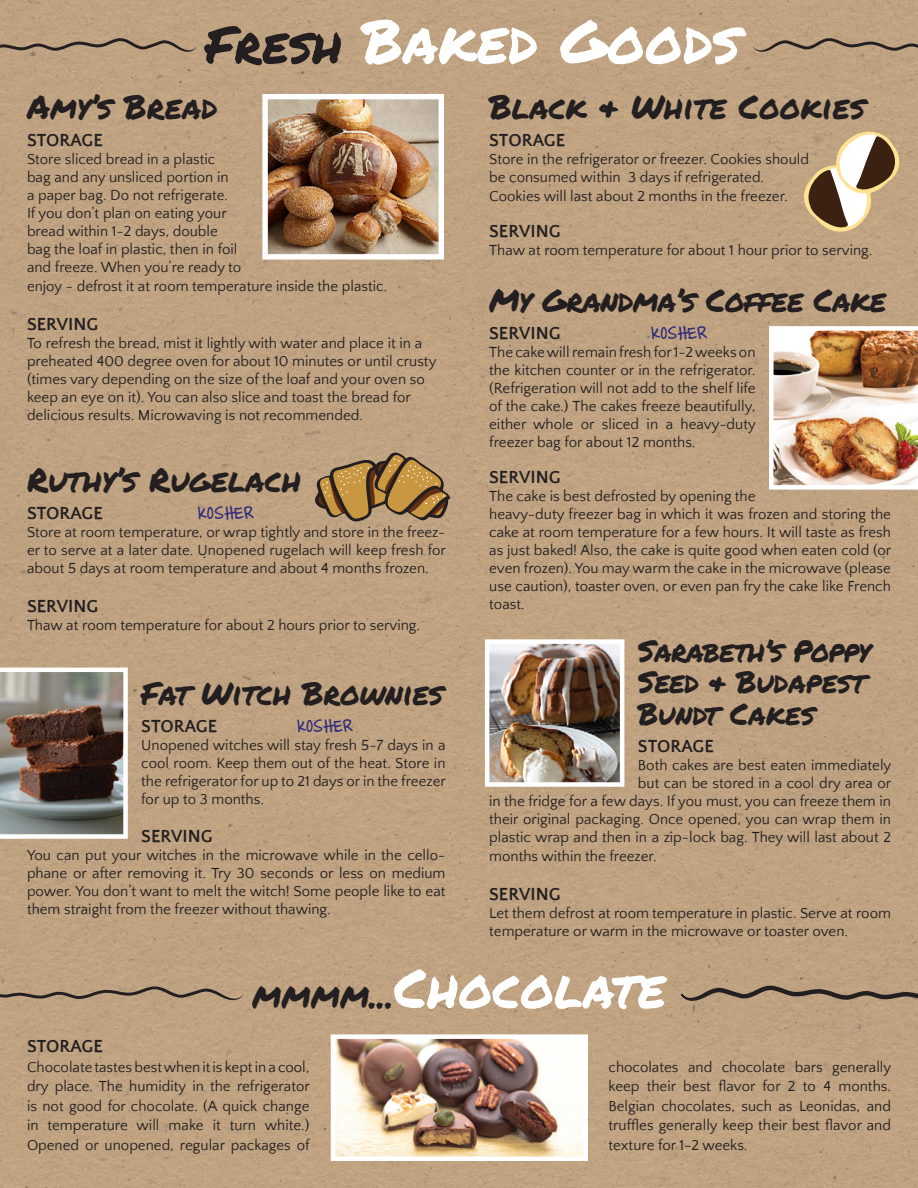
<style>
.page{position:relative;width:918px;height:1188px;background:#bfa281}
.page>*{position:absolute;margin:0;border:0;box-sizing:border-box;transform-origin:0 0}
.t1{font:60px "Permanent Marker";color:#fff}
.t2{font:54px "Permanent Marker";color:#fff}
.t3{font:33px "Permanent Marker";color:#231f20}
.t4{font:31.5px "Permanent Marker";letter-spacing:-.02em;color:#231f20}
.t5{font:30px/31.5px "Permanent Marker";letter-spacing:-.025em;color:#231f20}
.t6{font:700 18px "Quattrocento Sans";color:#231f20}
.t7{font:15px/18px "Quattrocento Sans";color:#231f20;text-align:justify}
.t8{font:700 15px "The Great Escape";letter-spacing:.05em;color:#302b7c}
.s1{font-size:51px;color:#231f20}
.s2{font-size:36px;color:#231f20}
</style>
<div class="page">
<svg style="left:314px;top:451px;width:136px;height:71px;background:#a27f4f"></svg>
<img style="left:268px;top:100px;width:170px;height:154px">
<div style="left:262px;top:94px;width:182px;height:166px;border:5px solid #fff"></div>
<img style="left:0;top:668px;width:128px;height:171px">
<svg style="left:802px;top:131px;width:99px;height:103px"></svg>
<img style="left:769px;top:326px;width:149px;height:164px">
<img style="left:490px;top:644px;width:129px;height:138px">
<div style="left:485px;top:639px;width:139px;height:148px;border:4px solid #fff"></div>
<svg style="left:0;top:35px;width:197px;height:18px;background:#a58c71"></svg>
<svg style="left:753px;top:35px;width:165px;height:18px;background:#a68d71"></svg>
<svg style="left:0;top:983px;width:244px;height:18px;background:#a58c71"></svg>
<svg style="left:679px;top:983px;width:239px;height:21px;background:#9c856b"></svg>
<img style="left:336px;top:1039px;width:247px;height:117px">
<div style="left:331px;top:1034px;width:257px;height:127px;border:4px solid #fff"></div>
<p class="t1" style="left:205px;top:-3px;width:536px"><span class="s1">Fresh</span> Baked Goods</p>
<p class="t3" style="left:489px;top:82px;width:377px">Black &amp; White Cookies</p>
<p class="t6" style="left:489px;top:130px;width:77px">STORAGE</p>
<p class="t7" style="left:489px;top:150px;width:321px">Store in the refrigerator or freezer. Cookies should</p>
<p class="t7" style="left:489px;top:168px;width:276px">be consumed within 3 days if refrigerated.</p>
<p class="t7" style="left:489px;top:188px;width:300px">Cookies will last about 2 months in the freezer.</p>
<p class="t6" style="left:489px;top:222px;width:73px">SERVING</p>
<p class="t7" style="left:489px;top:242px;width:385px">Thaw at room temperature for about 1 hour prior to serving.</p>
<p class="t4" style="left:489px;top:277px;width:399px">My Grandma’s Coffee Cake</p>
<p class="t6" style="left:489px;top:324px;width:73px">SERVING</p>
<p class="t8" style="left:651px;top:325px;width:58px">KOSHER</p>
<p class="t7" style="left:489px;top:344px;width:268px">The cake will remain fresh for 1-2 weeks on the kitchen counter or in the refrigerator. (Refrigeration will not add to the shelf life of the cake.) The cakes freeze beautifully, either whole or sliced in a heavy-duty freezer bag for about 12 months.</p>
<p class="t6" style="left:489px;top:468px;width:73px">SERVING</p>
<p class="t7" style="left:489px;top:488px;width:404px;text-align:left">The cake is best defrosted by opening the<br>heavy-duty freezer bag in which it was frozen and storing the cake at room temperature for a few hours. It will taste as fresh as just baked! Also, the cake is quite good when eaten cold (or even frozen). You may warm the cake in the microwave (please use caution), toaster oven, or even pan fry the cake like French toast.</p>
<p class="t5" style="left:638px;top:634px;width:234px">Sarabeth’s Poppy<br>Seed &amp; Budapest<br>Bundt Cakes</p>
<p class="t6" style="left:638px;top:736px;width:77px">STORAGE</p>
<p class="t7" style="left:489px;top:756px;width:404px;text-align:right">Both cakes are best eaten immediately<br>but can be stored in a cool dry area or<br>in the fridge for a few days. If you must, you can freeze them in their original packaging. Once opened, you can wrap them in plastic wrap and then in a zip-lock bag. They will last about 2</p>
<p class="t7" style="left:489px;top:848px;width:169px">months within the freezer.</p>
<p class="t6" style="left:489px;top:885px;width:73px">SERVING</p>
<p class="t7" style="left:489px;top:905px;width:403px">Let them defrost at room temperature in plastic. Serve at room temperature or warm in the microwave or toaster oven.</p>
<p class="t2" style="left:252px;top:948px;width:415px"><span class="s2">mmmm...</span>Chocolate</p>
<p class="t3" style="left:27px;top:82px;width:192px">Amy’s Bread</p>
<p class="t6" style="left:27px;top:130px;width:77px">STORAGE</p>
<p class="t7" style="left:27px;top:150px;width:216px;text-align:left">Store sliced bread in a plastic bag and any unsliced portion in<br>a paper bag. Do not refrigerate.<br>If you don’t plan on eating your bread within 1-2 days, double bag the loaf in plastic, then in foil and freeze. When you’re ready to</p>
<p class="t7" style="left:27px;top:278px;width:362px">enjoy - defrost it at room temperature inside the plastic.</p>
<p class="t6" style="left:27px;top:315px;width:73px">SERVING</p>
<p class="t7" style="left:27px;top:335px;width:411px;text-align:left">To refresh the bread, mist it lightly with water and place it in a preheated 400 degree oven for about 10 minutes or until crusty (times vary depending on the size of the loaf and your oven so keep an eye on it). You can also slice and toast the bread for</p>
<p class="t7" style="left:27px;top:407px;width:337px">delicious results. Microwaving is not recommended.</p>
<p class="t3" style="left:27px;top:455px;width:275px">Ruthy’s Rugelach</p>
<p class="t6" style="left:27px;top:504px;width:77px">STORAGE</p>
<p class="t8" style="left:198px;top:505px;width:58px">KOSHER</p>
<p class="t7" style="left:27px;top:524px;width:420px">Store at room temperature, or wrap tightly and store in the freez&shy;er to serve at a later date. Unopened rugelach will keep fresh for about 5 days at room temperature and about 4 months frozen.</p>
<p class="t6" style="left:27px;top:597px;width:73px">SERVING</p>
<p class="t7" style="left:27px;top:617px;width:395px">Thaw at room temperature for about 2 hours prior to serving.</p>
<p class="t4" style="left:141px;top:670px;width:303px">Fat Witch Brownies</p>
<p class="t6" style="left:141px;top:717px;width:77px">STORAGE</p>
<p class="t8" style="left:297px;top:718px;width:58px">KOSHER</p>
<p class="t7" style="left:141px;top:737px;width:306px">Unopened witches will stay fresh 5-7 days in a cool room. Keep them out of the heat. Store in the refrigerator for up to 21 days or in the freezer for up to 3 months.</p>
<p class="t6" style="left:141px;top:826px;width:73px">SERVING</p>
<p class="t7" style="left:27px;top:846px;width:420px">You can put your witches in the microwave while in the cello&shy;phane or after removing it. Try 30 seconds or less on medium power. You don’t want to melt the witch! Some people like to eat them straight from the freezer without thawing.</p>
<p class="t6" style="left:27px;top:1037px;width:77px">STORAGE</p>
<p class="t7" style="left:27px;top:1058px;width:284px;line-height:19.5px">Chocolate tastes best when it is kept in a cool, dry place. The humidity in the refrigerator is not good for chocolate. (A quick change in temperature will make it turn white.)<br>Opened or unopened, regular packages of</p>
<p class="t7" style="left:609px;top:1058px;width:284px;line-height:19.5px">chocolates and chocolate bars generally keep their best flavor for 2 to 4 months.<br>Belgian chocolates, such as Leonidas, and truffles generally keep their best flavor and texture for 1-2 weeks.</p>
</div>
